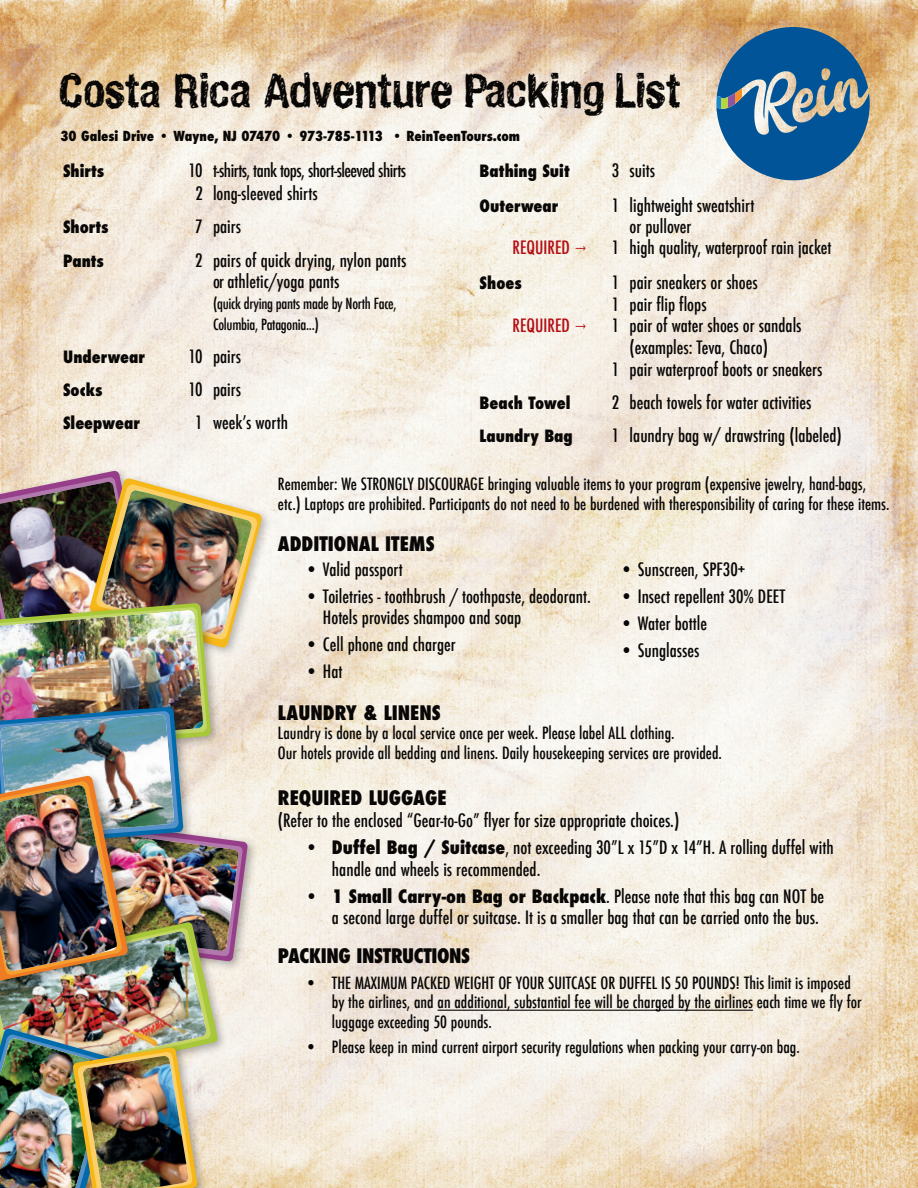
<style>
.page{position:relative;width:918px;height:1188px;background:#fff}
.page>*{position:absolute;margin:0;border:0;box-sizing:border-box;transform-origin:0 0}
.t1{font:700 46.5px "Hand Vetica";letter-spacing:-.01em;color:#090706}
.Mini__Smaller__Subhe{font:800 condensed 19.5px "Futura";color:#090706}
.Subheader_Rein{font:800 condensed 19.5px "Futura";letter-spacing:-.02em;color:#090706}
.Subheader_Rein-2{font:800 condensed 19.5px "Futura";color:#090706}
.Rein_Bullets{font:500 condensed 18px/21.6px "Futura";color:#090706}
.Rein_Body_Text{font:500 condensed 18px/21px "Futura";color:#090706}
.Mini__Smaller__Subhe-2{font:500 condensed 18px "Futura";color:#090706}
.Rein_Body_Text-2{font:500 condensed 18px/22.5px "Futura";letter-spacing:-.03em;color:#090706}
.Rein_Body_Text-3{font:500 condensed 18px "Futura";color:#b30e15}
.Subheader_Rein-3{font:500 condensed 16.5px/19.8px "Futura";color:#090706}
.Rein_Bullets-2{font:500 condensed 16.5px/19.8px "Futura";color:#090706}
.Rein_Body_Text-4{font:800 condensed 16.5px "Futura";color:#090706}
.Rein_Body_Text-5{font:500 condensed 15px/21px "Futura";letter-spacing:-.02em;color:#090706}
.t2{font:800 condensed 13.5px "Futura";color:#090706}
.s1{font-weight:800}
</style>
<div class="page">
<img style="left:0;top:0;width:918px;height:1188px">
<svg style="left:716px;top:27px;width:154px;height:153px;background:#547e9c"></svg>
<svg style="left:716px;top:68px;width:5px;height:67px"></svg>
<svg style="left:721px;top:68px;width:7px;height:67px"></svg>
<svg style="left:728px;top:68px;width:7px;height:67px"></svg>
<svg style="left:735px;top:68px;width:7px;height:67px"></svg>
<hr style="left:438px;top:1010px;width:315px;height:1px;background:#090706">
<div style="left:85px;top:474px;width:187px;height:184px;background:#231f20;opacity:.3"></div>
<img style="left:0;top:470px;width:263px;height:718px">
<img style="left:83px;top:1056px;width:106px;height:132px">
<p class="t1" style="left:59px;top:61px;width:623px">Costa Rica Adventure Packing List</p>
<p class="t2" style="left:60px;top:127px;width:461px">30 Galesi Drive • Wayne, NJ 07470 • 973-785-1113 • ReinTeenTours.com</p>
<p class="Rein_Body_Text-4" style="left:63px;top:160px;width:43px">Shirts</p>
<p class="Rein_Body_Text-2" style="left:196px;top:160px;width:212px;text-indent:-7px">10 t-shirts, tank tops, short-sleeved shirts<br>2 long-sleeved shirts</p>
<p class="Rein_Body_Text-4" style="left:63px;top:216px;width:47px">Shorts</p>
<p class="Rein_Body_Text" style="left:195px;top:216px;width:48px">7 pairs</p>
<p class="Rein_Body_Text-4" style="left:63px;top:250px;width:42px">Pants</p>
<p class="Rein_Body_Text" style="left:213px;top:250px;width:195px;text-indent:-18px">2 pairs of quick drying, nylon pants or athletic/yoga pants</p>
<p class="Rein_Body_Text-5" style="left:213px;top:293px;width:185px">(quick drying pants made by North Face,<br>Columbia, Patagonia...)</p>
<p class="Rein_Body_Text-4" style="left:63px;top:346px;width:83px">Underwear</p>
<p class="Rein_Body_Text" style="left:189px;top:346px;width:54px">10 pairs</p>
<p class="Rein_Body_Text-4" style="left:63px;top:379px;width:41px">Socks</p>
<p class="Rein_Body_Text" style="left:189px;top:379px;width:54px">10 pairs</p>
<p class="Rein_Body_Text-4" style="left:63px;top:412px;width:78px">Sleepwear</p>
<p class="Rein_Body_Text" style="left:195px;top:412px;width:94px">1 week’s worth</p>
<p class="Rein_Body_Text-4" style="left:480px;top:160px;width:91px">Bathing Suit</p>
<p class="Rein_Body_Text" style="left:612px;top:160px;width:45px">3 suits</p>
<p class="Rein_Body_Text-4" style="left:480px;top:195px;width:80px">Outerwear</p>
<p class="Rein_Body_Text" style="left:630px;top:195px;width:126px;text-indent:-18px">1 lightweight sweatshirt or pullover</p>
<p class="Rein_Body_Text-3" style="left:512px;top:236px;width:76px">REQUIRED →</p>
<p class="Rein_Body_Text" style="left:612px;top:237px;width:221px">1 high quality, waterproof rain jacket</p>
<p class="Rein_Body_Text-4" style="left:480px;top:272px;width:44px">Shoes</p>
<p class="Rein_Body_Text" style="left:612px;top:272px;width:148px;line-height:21.6px">1 pair sneakers or shoes<br>1 pair flip flops</p>
<p class="Rein_Body_Text-3" style="left:512px;top:314px;width:76px">REQUIRED →</p>
<p class="Rein_Body_Text" style="left:630px;top:315px;width:173px;line-height:21.6px;text-indent:-18px">1 pair of water shoes or sandals (examples: Teva, Chaco)</p>
<p class="Rein_Body_Text" style="left:612px;top:359px;width:212px">1 pair waterproof boots or sneakers</p>
<p class="Rein_Body_Text-4" style="left:480px;top:392px;width:92px">Beach Towel</p>
<p class="Rein_Body_Text" style="left:612px;top:392px;width:201px">2 beach towels for water activities</p>
<p class="Rein_Body_Text-4" style="left:480px;top:425px;width:95px">Laundry Bag</p>
<p class="Rein_Body_Text" style="left:612px;top:425px;width:232px">1 laundry bag w/ drawstring (labeled)</p>
<p class="Subheader_Rein-3" style="left:278px;top:474px;width:613px">Remember: We STRONGLY DISCOURAGE bringing valuable items to your program (expensive jewelry, hand-bags, etc.) Laptops are prohibited. Participants do not need to be burdened with theresponsibility of caring for these items.</p>
<p class="Mini__Smaller__Subhe" style="left:278px;top:530px;width:158px">ADDITIONAL ITEMS</p>
<p class="Rein_Bullets" style="left:305px;top:559px;width:99px">• Valid passport</p>
<p class="Rein_Bullets" style="left:323px;top:586px;width:269px;text-indent:-18px">• Toiletries - toothbrush / toothpaste, deodorant.<br>Hotels provides shampoo and soap</p>
<p class="Rein_Bullets" style="left:305px;top:634px;width:152px">• Cell phone and charger</p>
<p class="Rein_Bullets" style="left:305px;top:661px;width:39px">• Hat</p>
<p class="Rein_Bullets" style="left:620px;top:559px;width:127px">• Sunscreen, SPF30+</p>
<p class="Rein_Bullets" style="left:620px;top:586px;width:167px">• Insect repellent 30% DEET</p>
<p class="Rein_Bullets" style="left:620px;top:613px;width:89px">• Water bottle</p>
<p class="Rein_Bullets" style="left:620px;top:640px;width:81px">• Sunglasses</p>
<p class="Subheader_Rein-2" style="left:278px;top:699px;width:164px">LAUNDRY &amp; LINENS</p>
<p class="Subheader_Rein-3" style="left:278px;top:723px;width:446px">Laundry is done by a local service once per week. Please label ALL clothing.<br>Our hotels provide all bedding and linens. Daily housekeeping services are provided.</p>
<p class="Mini__Smaller__Subhe" style="left:278px;top:785px;width:170px">REQUIRED LUGGAGE</p>
<p class="Mini__Smaller__Subhe-2" style="left:278px;top:809px;width:403px">(Refer to the enclosed “Gear-to-Go” flyer for size appropriate choices.)</p>
<p class="Rein_Bullets" style="left:332px;top:837px;width:503px;text-indent:-27px">• <span class="s1">Duffel Bag / Suitcase</span>, not exceeding 30”L x 15”D x 14”H. A rolling duffel with handle and wheels is recommended.</p>
<p class="Rein_Bullets" style="left:305px;top:885px;width:521px;text-align:right">• <span class="s1">1 Small Carry-on Bag or Backpack</span>. Please note that this bag can NOT be a second large duffel or suitcase. It is a smaller bag that can be carried onto the bus.</p>
<p class="Subheader_Rein" style="left:278px;top:943px;width:194px">PACKING INSTRUCTIONS</p>
<p class="Rein_Bullets-2" style="left:332px;top:973px;width:531px;text-indent:-27px">• THE MAXIMUM PACKED WEIGHT OF YOUR SUITCASE OR DUFFEL IS 50 POUNDS! This limit is imposed by the airlines, and an additional, substantial fee will be charged by the airlines each time we fly for luggage exceeding 50 pounds.</p>
<p class="Rein_Bullets-2" style="left:305px;top:1038px;width:496px">• Please keep in mind current airport security regulations when packing your carry-on bag.</p>
</div>
